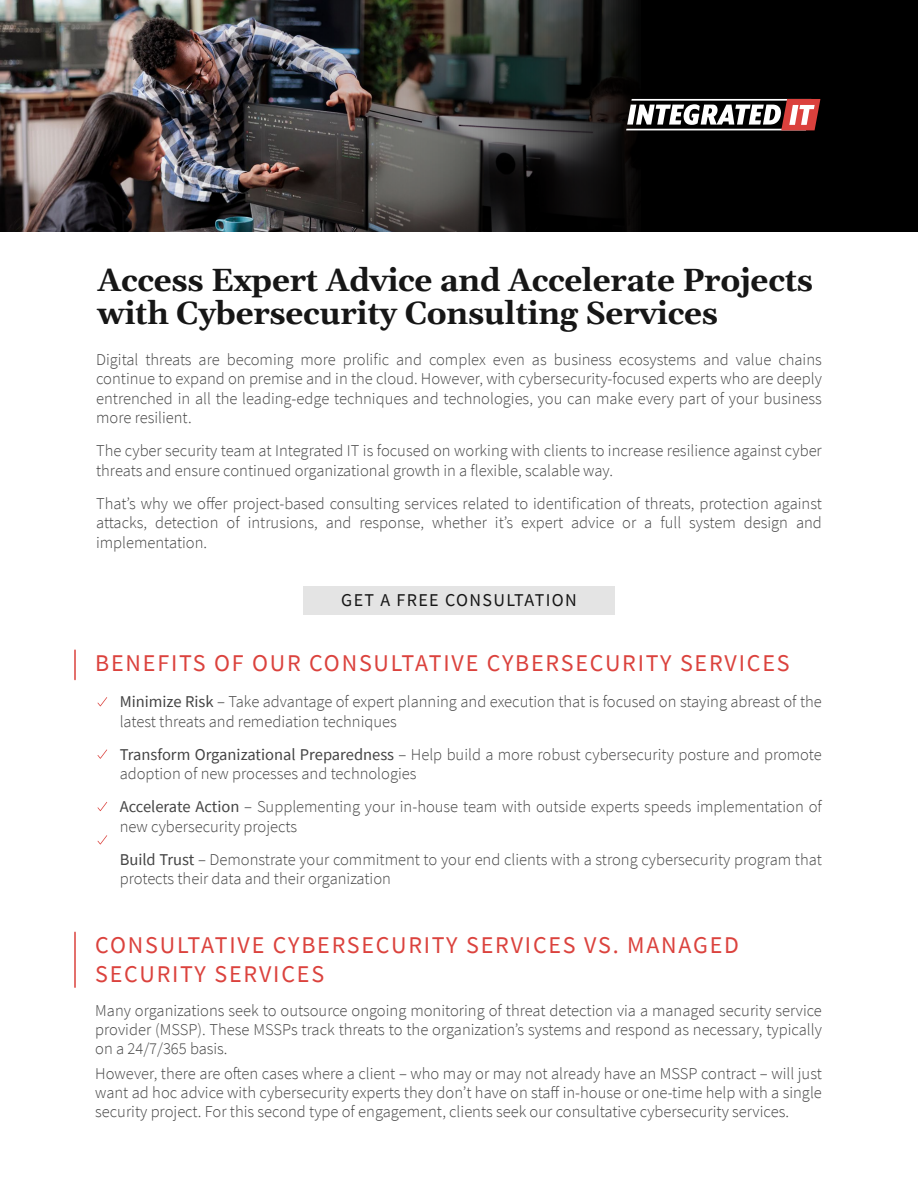
<style>
.page{position:relative;width:918px;height:1188px;background:#fff}
.page>*{position:absolute;margin:0;border:0;box-sizing:border-box;transform-origin:0 0}
.t1{font:700 31.5px/33px "Gelasio";letter-spacing:-.01em;color:#161616}
.t2{font:24px/28.8px "Source Sans Pro";letter-spacing:.075em;color:#db423d}
.t3{font:18px "Source Sans Pro";letter-spacing:.075em;color:#161616}
.t4{font:300 16.5px/19.5px "Source Sans Pro";color:#444}
.s1{font-weight:400}
</style>
<div class="page">
<hr style="left:74px;top:650px;width:2px;height:30px;background:#db423d">
<div style="left:0;top:0;width:918px;height:231px;background:#000"></div>
<img style="left:0;top:0;width:640px;height:231px">
<div style="left:303px;top:586px;width:312px;height:29px;background:#e4e4e4"></div>
<svg style="left:98px;top:697px;width:9px;height:9px"></svg>
<svg style="left:98px;top:749px;width:9px;height:10px"></svg>
<svg style="left:98px;top:802px;width:9px;height:9px"></svg>
<svg style="left:98px;top:835px;width:9px;height:9px"></svg>
<svg style="left:626px;top:99px;width:194px;height:31px"></svg>
<hr style="left:74px;top:932px;width:2px;height:55px;background:#db423d">
<h1 class="t1" style="left:98px;top:260px;width:717px">Access Expert Advice and Accelerate Projects with Cybersecurity Consulting Services</h1>
<p class="t4" style="left:96px;top:350px;width:727px;text-align:justify">Digital threats are becoming more prolific and complex even as business ecosystems and value chains continue to expand on premise and in the cloud. However, with cybersecurity-focused experts who are deeply entrenched in all the leading-edge techniques and technologies, you can make every part of your business more resilient.</p>
<p class="t4" style="left:96px;top:441px;width:727px">The cyber security team at Integrated IT is focused on working with clients to increase resilience against cyber threats and ensure continued organizational growth in a flexible, scalable way.</p>
<p class="t4" style="left:96px;top:494px;width:727px;text-align:justify">That’s why we offer project-based consulting services related to identification of threats, protection against attacks, detection of intrusions, and response, whether it’s expert advice or a full system design and implementation.</p>
<p class="t3" style="left:341px;top:589px;width:237px">GET A FREE CONSULTATION</p>
<h2 class="t2" style="left:95px;top:648px;width:696px">BENEFITS OF OUR CONSULTATIVE CYBERSECURITY SERVICES</h2>
<p class="t4" style="left:120px;top:692px;width:704px"><span class="s1">Minimize Risk</span> – Take advantage of expert planning and execution that is focused on staying abreast of the latest threats and remediation techniques</p>
<p class="t4" style="left:120px;top:744px;width:704px"><span class="s1">Transform Organizational Preparedness</span> – Help build a more robust cybersecurity posture and promote adoption of new processes and technologies</p>
<p class="t4" style="left:120px;top:797px;width:704px"><span class="s1">Accelerate Action</span> – Supplementing your in-house team with outside experts speeds implementation of new cybersecurity projects</p>
<p class="t4" style="left:120px;top:849px;width:704px"><span class="s1">Build Trust</span> – Demonstrate your commitment to your end clients with a strong cybersecurity program that protects their data and their organization</p>
<h2 class="t2" style="left:95px;top:931px;width:645px">CONSULTATIVE CYBERSECURITY SERVICES VS. MANAGED<br>SECURITY SERVICES</h2>
<p class="t4" style="left:95px;top:1001px;width:728px;line-height:18.8px;text-align:justify">Many organizations seek to outsource ongoing monitoring of threat detection via a managed security service provider (MSSP). These MSSPs track threats to the organization’s systems and respond as necessary, typically on a 24/7/365 basis.</p>
<p class="t4" style="left:95px;top:1064px;width:728px;line-height:18.8px;text-align:justify">However, there are often cases where a client – who may or may not already have an MSSP contract – will just want ad hoc advice with cybersecurity experts they don’t have on staff in-house or one-time help with a single security project. For this second type of engagement, clients seek our consultative cybersecurity services.</p>
</div>
